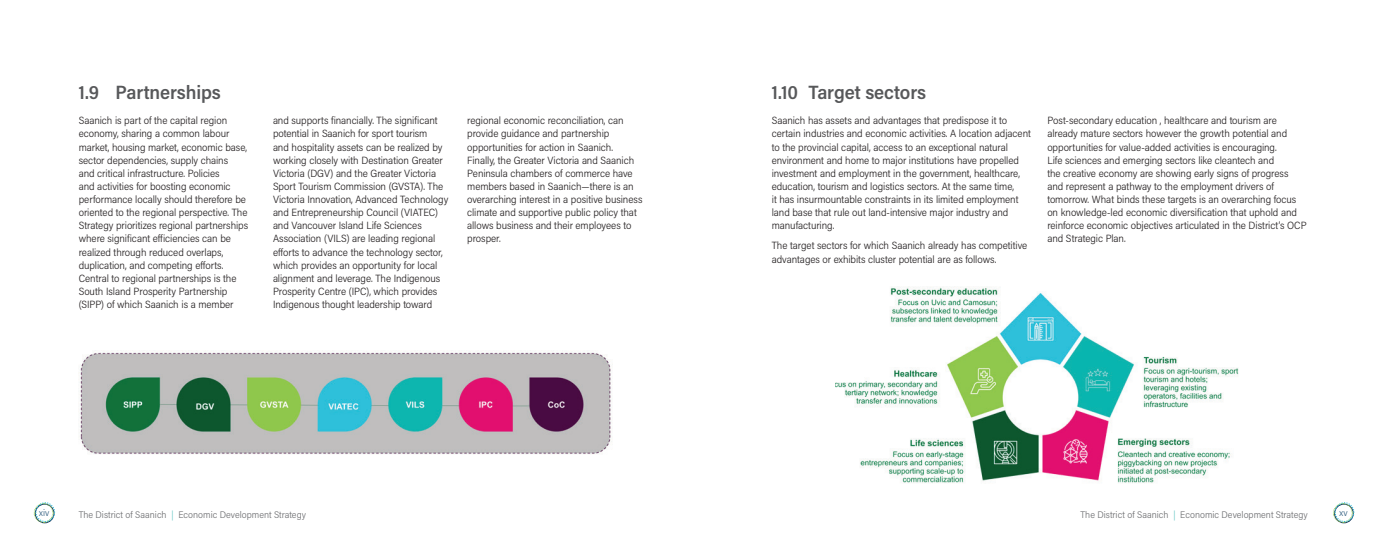
<style>
.page{position:relative;width:1386px;height:536px;background:#fff}
.page>*{position:absolute;margin:0;border:0;box-sizing:border-box;transform-origin:0 0}
.t1{font:600 19.25px "Acumin Pro Semi Cond";letter-spacing:-.005em;color:#57585a}
.Paragraph{font:300 10.5px/13.1px "Acumin Pro Semi Cond";letter-spacing:-.005em;color:#231f20}
.t2{font:300 9.62px "Acumin Pro Semi Cond";color:#6c6d70}
.t3{font:300 9.62px "Acumin Pro Semi Cond";color:#305e80}
.s1{color:#64c6c3}
</style>
<div class="page">
<svg style="left:1333px;top:502px;width:21px;height:21px"></svg>
<svg style="left:34px;top:502px;width:21px;height:21px"></svg>
<img style="left:80px;top:350px;width:533px;height:104px">
<img style="left:836px;top:287px;width:403px;height:196px">
<p class="t1" style="left:79px;top:79px;width:144px">1.9 Partnerships</p>
<p class="Paragraph" style="left:79px;top:113px;width:171px">Saanich is part of the capital region economy, sharing a common labour market, housing market, economic base, sector dependencies, supply chains<br>and critical infrastructure. Policies<br>and activities for boosting economic performance locally should therefore be oriented to the regional perspective. The Strategy prioritizes regional partnerships where significant efficiencies can be realized through reduced overlaps, duplication, and competing efforts.<br>Central to regional partnerships is the South Island Prosperity Partnership (SIPP) of which Saanich is a member</p>
<p class="Paragraph" style="left:273px;top:113px;width:177px">and supports financially. The significant potential in Saanich for sport tourism<br>and hospitality assets can be realized by working closely with Destination Greater Victoria (DGV) and the Greater Victoria Sport Tourism Commission (GVSTA). The Victoria Innovation, Advanced Technology and Entrepreneurship Council (VIATEC) and Vancouver Island Life Sciences Association (VILS) are leading regional efforts to advance the technology sector, which provides an opportunity for local alignment and leverage. The Indigenous Prosperity Centre (IPC), which provides Indigenous thought leadership toward</p>
<p class="Paragraph" style="left:467px;top:113px;width:177px">regional economic reconciliation, can provide guidance and partnership opportunities for action in Saanich.<br>Finally, the Greater Victoria and Saanich Peninsula chambers of commerce have members based in Saanich—there is an overarching interest in a positive business climate and supportive public policy that allows business and their employees to prosper.</p>
<p class="t1" style="left:772px;top:79px;width:156px">1.10 Target sectors</p>
<p class="Paragraph" style="left:772px;top:113px;width:261px">Saanich has assets and advantages that predispose it to certain industries and economic activities. A location adjacent to the provincial capital, access to an exceptional natural environment and home to major institutions have propelled investment and employment in the government, healthcare, education, tourism and logistics sectors. At the same time,<br>it has insurmountable constraints in its limited employment land base that rule out land-intensive major industry and manufacturing.</p>
<p class="Paragraph" style="left:772px;top:239px;width:257px">The target sectors for which Saanich already has competitive advantages or exhibits cluster potential are as follows.</p>
<p class="Paragraph" style="left:1047px;top:113px;width:261px">Post-secondary education , healthcare and tourism are already mature sectors however the growth potential and opportunities for value-added activities is encouraging.<br>Life sciences and emerging sectors like cleantech and<br>the creative economy are showing early signs of progress and represent a pathway to the employment drivers of tomorrow. What binds these targets is an overarching focus on knowledge-led economic diversification that uphold and reinforce economic objectives articulated in the District’s OCP and Strategic Plan.</p>
<p class="t3" style="left:39px;top:506px;width:12px">xiv</p>
<p class="t2" style="left:79px;top:507px;width:229px">The District of Saanich <span class="s1">|</span> Economic Development Strategy</p>
<p class="t2" style="left:1081px;top:507px;width:229px">The District of Saanich <span class="s1">|</span> Economic Development Strategy</p>
<p class="t3" style="left:1339px;top:506px;width:10px">xv</p>
</div>
